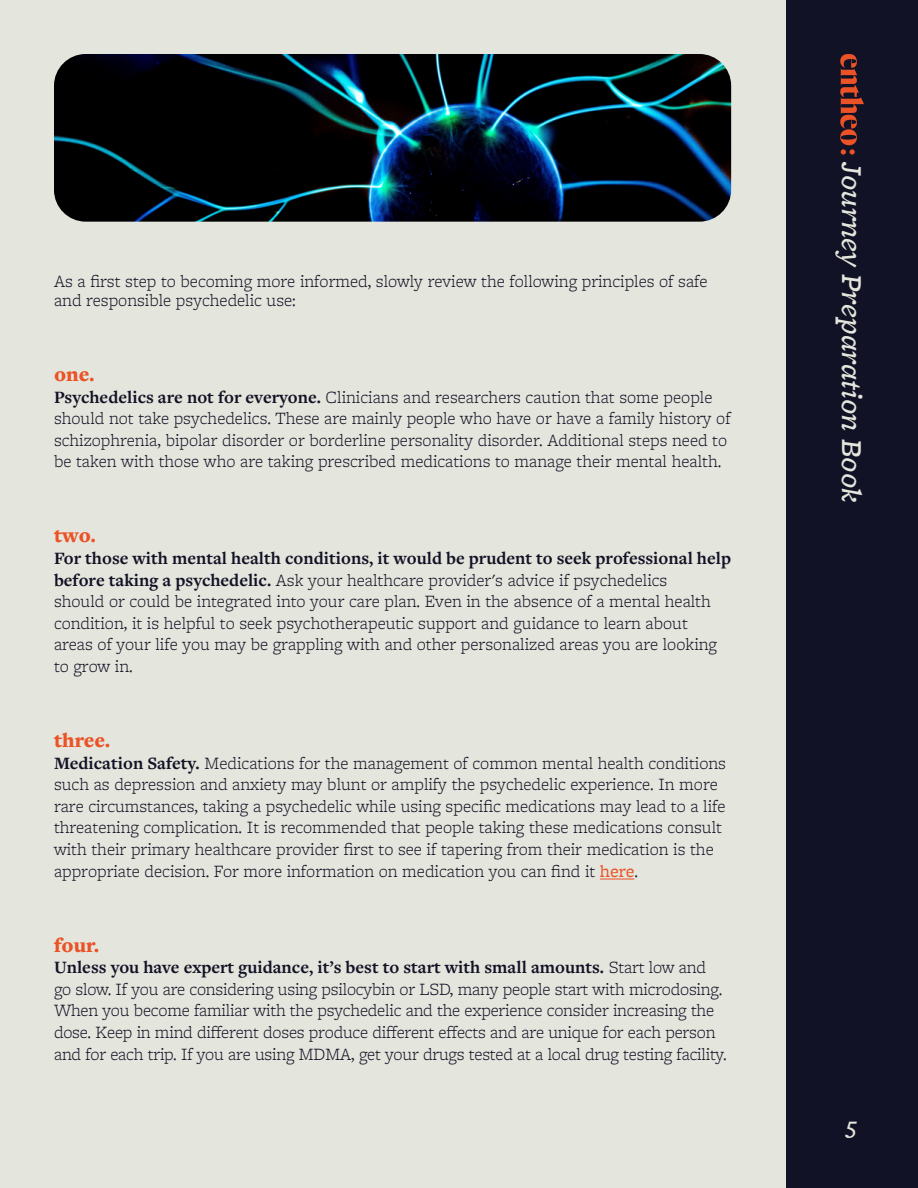
<style>
.page{position:relative;width:918px;height:1188px;background:#e4e5dc}
.page>*{position:absolute;margin:0;border:0;box-sizing:border-box;transform-origin:0 0}
.t1{font:italic 500 30px "Freight Micro Pro";color:#e4e5dc}
.t2{font:italic 500 24px "Freight Micro Pro";color:#e4e5dc}
.t3{font:900 21px "Freight Text Pro";color:#eb5226}
.t4{font:300 18px/21.6px "Freight Micro Pro";color:#121226}
.t5{font:700 18px "Freight Text Pro";color:#121226}
.s1{font-family:"Freight Text Pro";font-weight:700}
.s2{font-weight:400;color:#eb5226}
.s3{font-family:"Freight Micro Pro";font-weight:300}
</style>
<div class="page">
<hr style="left:600px;top:879px;width:34px;height:1px;background:#eb5226">
<div style="left:786px;top:0;width:132px;height:1188px;background:#121226"></div>
<svg style="left:840px;top:54px;width:24px;height:101px"></svg>
<img style="left:54px;top:54px;width:677px;height:168px">
<p class="t4" style="left:54px;top:270px;width:655px;line-height:19.5px">As a first step to becoming more informed, slowly review the following principles of safe and responsible psychedelic use:</p>
<p class="t3" style="left:54px;top:360px;width:42px">one.</p>
<p class="t4" style="left:54px;top:385px;width:678px"><span class="s1">Psychedelics are not for everyone.</span> Clinicians and researchers caution that some people should not take psychedelics. These are mainly people who have or have a family history of schizophrenia, bipolar disorder or borderline personality disorder. Additional steps need to be taken with those who are taking prescribed medications to manage their mental health.</p>
<p class="t3" style="left:54px;top:522px;width:43px">two.</p>
<p class="t5" style="left:54px;top:546px;width:679px">For those with mental health conditions, it would be prudent to seek professional help</p>
<p class="t4" style="left:54px;top:568px;width:665px"><span class="s1">before taking a psychedelic.</span> Ask your healthcare provider's advice if psychedelics should or could be integrated into your care plan. Even in the absence of a mental health condition, it is helpful to seek psychotherapeutic support and guidance to learn about areas of your life you may be grappling with and other personalized areas you are looking to grow in.</p>
<p class="t3" style="left:54px;top:726px;width:57px">three.</p>
<p class="t4" style="left:54px;top:751px;width:674px"><span class="s1">Medication Safety.</span> Medications for the management of common mental health conditions such as depression and anxiety may blunt or amplify the psychedelic experience. In more rare circumstances, taking a psychedelic while using specific medications may lead to a life threatening complication. It is recommended that people taking these medications consult with their primary healthcare provider first to see if tapering from their medication is the appropriate decision. For more information on medication you can find it <span class="s2">here</span>.</p>
<p class="t3" style="left:54px;top:931px;width:47px">four.</p>
<p class="t5" style="left:54px;top:955px;width:653px">Unless you have expert guidance, it’s best to start with small amounts. <span class="s3">Start low and</span></p>
<p class="t4" style="left:54px;top:978px;width:674px">go slow. If you are considering using psilocybin or LSD, many people start with microdosing.<br>When you become familiar with the psychedelic and the experience consider increasing the dose. Keep in mind different doses produce different effects and are unique for each person and for each trip. If you are using MDMA, get your drugs tested at a local drug testing facility.</p>
<h1 class="t1" style="left:873px;top:162px;width:341px;rotate:90deg">Journey Preparation Book</h1>
<h2 class="t2" style="left:847px;top:1109px;width:12px">5</h2>
</div>
